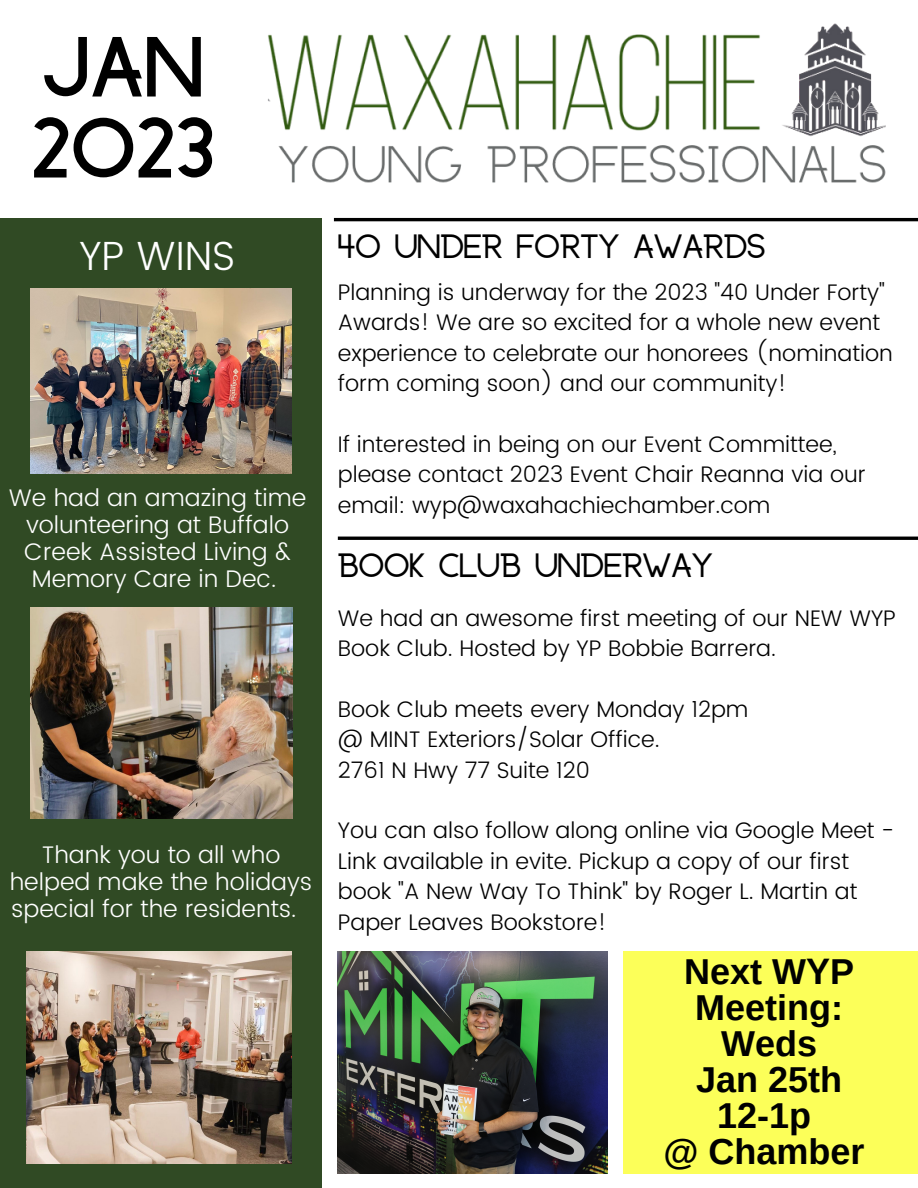
<style>
.page{position:relative;width:918px;height:1188px;background:#fff}
.page>*{position:absolute;margin:0;border:0;box-sizing:border-box;transform-origin:0 0}
.t1{font:900 66.75px/81px "Anchorage";color:#000}
.t2{font:300 40.65px "Poppins";color:#fff}
.t3{font:700 36px/36px "Arimo";color:#000;text-align:center}
.t4{font:700 27px "Anchorage";color:#000}
.t5{font:300 24px/27px "Poppins";color:#fff;text-align:center}
.t6{font:300 22.5px/30.3px "Poppins";color:#000}
</style>
<div class="page">
<div style="left:0;top:218px;width:322px;height:970px;background:#304a24"></div>
<img style="left:31px;top:289px;width:261px;height:184px">
<hr style="left:334px;top:218px;width:584px;height:3px;background:#000">
<img style="left:268px;top:23px;width:618px;height:160px">
<hr style="left:338px;top:537px;width:580px;height:3px;background:#000">
<img style="left:27px;top:952px;width:264px;height:211px">
<img style="left:31px;top:608px;width:262px;height:210px">
<div style="left:623px;top:952px;width:295px;height:221px;background:#fcff59"></div>
<img style="left:338px;top:952px;width:270px;height:221px">
<h1 class="t1" style="left:31px;top:37px;width:185px">Jan<br>2023</h1>
<h2 class="t2" style="left:80px;top:233px;width:157px">YP WINS</h2>
<p class="t5" style="left:9px;top:484px;width:299px">We had an amazing time volunteering at Buffalo<br>Creek Assisted Living &amp;<br>Memory Care in Dec.</p>
<p class="t5" style="left:10px;top:842px;width:304px">Thank you to all who helped make the holidays special for the residents.</p>
<p class="t4" style="left:338px;top:234px;width:429px">40 UNDER FORTY AWARDS</p>
<p class="t6" style="left:338px;top:277px;width:556px">Planning is underway for the 2023 "40 Under Forty" Awards! We are so excited for a whole new event experience to celebrate our honorees (nomination form coming soon) and our community!</p>
<p class="t6" style="left:338px;top:429px;width:529px">If interested in being on our Event Committee, please contact 2023 Event Chair Reanna via our email: wyp@waxahachiechamber.com</p>
<p class="t4" style="left:338px;top:553px;width:376px">BOOK CLUB UNDERWAY</p>
<p class="t6" style="left:338px;top:603px;width:559px">We had an awesome first meeting of our NEW WYP<br>Book Club. Hosted by YP Bobbie Barrera.</p>
<p class="t6" style="left:338px;top:694px;width:412px">Book Club meets every Monday 12pm @ MINT Exteriors/Solar Office.<br>2761 N Hwy 77 Suite 120</p>
<p class="t6" style="left:338px;top:815px;width:558px">You can also follow along online via Google Meet - Link available in evite. Pickup a copy of our first book "A New Way To Think" by Roger L. Martin at Paper Leaves Bookstore!</p>
<h3 class="t3" style="left:664px;top:954px;width:203px">Next WYP<br>Meeting:<br>Weds<br>Jan 25th<br>12-1p<br>@ Chamber</h3>
</div>
